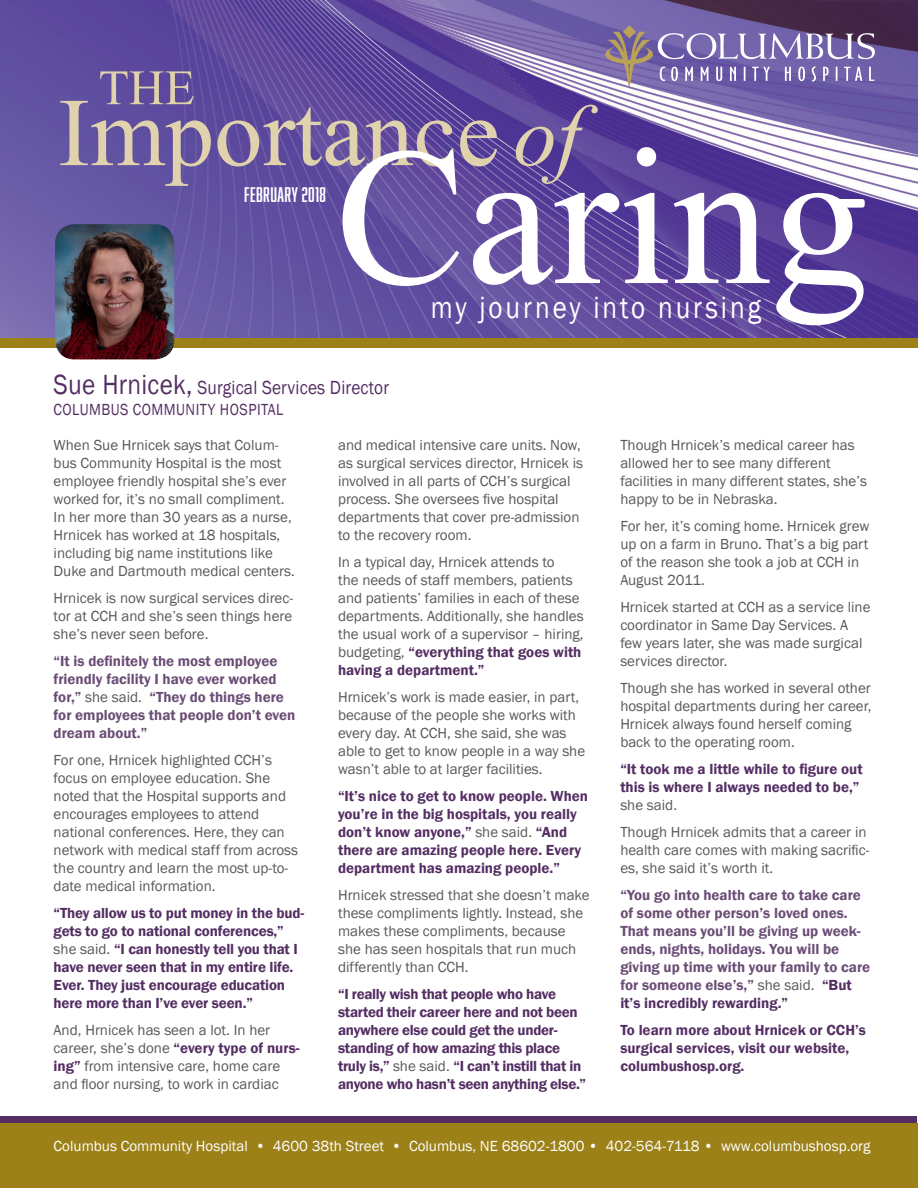
<style>
.page{position:relative;width:918px;height:1188px;background:#fff}
.page>*{position:absolute;margin:0;border:0;box-sizing:border-box;transform-origin:0 0}
.t1{font:31.5px "Franklin Gothic";letter-spacing:.11em;color:#fff;scale:.86 1}
.t2{font:19.5px "Franklin Gothic";letter-spacing:.01em;color:#542e63;scale:.89 1}
.t3{font:19.5px "Abolition Round";letter-spacing:.02em;color:#fff}
.t4{font:16.5px "Franklin Gothic";letter-spacing:.03em;color:#542e63;scale:.89 1}
.t5{font:15px/18px "Franklin Gothic";color:#57585a}
.t6{font:600 15px/18px "Franklin Gothic";letter-spacing:-.01em;color:#542e63}
.t7{font:600 15px/18px "Franklin Gothic";color:#6b4d76}
.t8{font:15px "Franklin Gothic";color:#fff}
.s1{font-size:28.5px}
.s2{font-weight:400;color:#57585a}
.s3{font-weight:600;color:#542e63}
.s4{color:#542e63}
</style>
<div class="page">
<svg style="left:1px;top:1117px;width:916px;height:7px;fill:#542e63"></svg>
<div style="left:0;top:338px;width:918px;height:10px;background:#9c8118"></div>
<img style="left:0;top:0;width:918px;height:338px">
<img style="left:656px;top:27px;width:218px;height:59px">
<img style="left:605px;top:26px;width:47px;height:59px">
<div style="left:0;top:1124px;width:918px;height:64px;background:#9c8118"></div>
<svg style="left:60px;top:101px;width:538px;height:85px;fill:#6150a0"></svg>
<svg style="left:100px;top:71px;width:94px;height:33px"></svg>
<svg style="left:343px;top:147px;width:522px;height:178px"></svg>
<img style="left:55px;top:224px;width:119px;height:135px">
<p class="t3" style="left:244px;top:183px;width:83px">FEBRUARY 2018</p>
<p class="t2" style="left:54px;top:375px;width:378px"><span class="s1">Sue Hrnicek,</span> Surgical Services Director</p>
<p class="t4" style="left:54px;top:400px;width:260px">COLUMBUS COMMUNITY HOSPITAL</p>
<p class="t1" style="left:431px;top:288px;width:385px">my journey into nursing</p>
<p class="t5" style="left:54px;top:437px;width:234px">When Sue Hrnicek says that Colum&shy;bus Community Hospital is the most employee friendly hospital she’s ever worked for, it’s no small compliment.</p>
<p class="t5" style="left:54px;top:509px;width:243px">In her more than 30 years as a nurse, Hrnicek has worked at 18 hospitals, including big name institutions like Duke and Dartmouth medical centers.</p>
<p class="t5" style="left:54px;top:590px;width:241px;text-align:justify">Hrnicek is now surgical services direc&shy;tor at CCH and she’s seen things here she’s never seen before.</p>
<p class="t7" style="left:54px;top:652px;width:243px">“It is definitely the most employee friendly facility I have ever worked for,” <span class="s2">she said.</span> “They do things here for employees that people don’t even dream about.”</p>
<p class="t5" style="left:54px;top:752px;width:246px">For one, Hrnicek highlighted CCH’s focus on employee education. She noted that the Hospital supports and encourages employees to attend national conferences. Here, they can network with medical staff from across the country and learn the most up-to&shy;date medical information.</p>
<p class="t6" style="left:54px;top:904px;width:252px">“They allow us to put money in the bud&shy;gets to go to national conferences,” <span class="s2">she said.</span> “I can honestly tell you that I have never seen that in my entire life.<br>Ever. They just encourage education here more than I’ve ever seen.”</p>
<p class="t5" style="left:54px;top:1022px;width:248px">And, Hrnicek has seen a lot. In her career, she’s done <span class="s3">“every type of nurs&shy;ing”</span> from intensive care, home care and floor nursing, to work in cardiac</p>
<p class="t5" style="left:338px;top:437px;width:247px">and medical intensive care units. Now, as surgical services director, Hrnicek is involved in all parts of CCH’s surgical process. She oversees five hospital departments that cover pre-admission to the recovery room.</p>
<p class="t5" style="left:338px;top:554px;width:247px">In a typical day, Hrnicek attends to<br>the needs of staff members, patients and patients’ families in each of these departments. Additionally, she handles the usual work of a supervisor – hiring, budgeting, <span class="s3">“everything that goes with</span></p>
<p class="t6" style="left:338px;top:661px;width:148px">having a department.”</p>
<p class="t5" style="left:338px;top:689px;width:249px">Hrnicek’s work is made easier, in part, because of the people she works with every day. At CCH, she said, she was able to get to know people in a way she wasn’t able to at larger facilities.</p>
<p class="t6" style="left:338px;top:787px;width:252px">“It’s nice to get to know people. When you’re in the big hospitals, you really don’t know anyone,” <span class="s2">she said.</span> “And there are amazing people here. Every department has amazing people.”</p>
<p class="t5" style="left:338px;top:887px;width:253px">Hrnicek stressed that she doesn’t make these compliments lightly. Instead, she makes these compliments, because she has seen hospitals that run much differently than CCH.</p>
<p class="t6" style="left:338px;top:985px;width:250px">“I really wish that people who have started their career here and not been anywhere else could get the under&shy;standing of how amazing this place truly is,” <span class="s2">she said.</span> “I can’t instill that in anyone who hasn’t seen anything else.”</p>
<p class="t5" style="left:620px;top:437px;width:248px">Though Hrnicek’s medical career has allowed her to see many different facilities in many different states, she’s happy to be in Nebraska.</p>
<p class="t5" style="left:620px;top:518px;width:250px">For her, it’s coming home. Hrnicek grew up on a farm in Bruno. That’s a big part of the reason she took a job at CCH in<br>August 2011.</p>
<p class="t5" style="left:620px;top:599px;width:252px">Hrnicek started at CCH as a service line coordinator in Same Day Services. A few years later, she was made surgical services director.</p>
<p class="t5" style="left:620px;top:680px;width:253px">Though she has worked in several other hospital departments during her career, Hrnicek always found herself coming back to the operating room.</p>
<p class="t6" style="left:620px;top:760px;width:244px">“It took me a little while to figure out this is where I always needed to be,” <span class="s2">she said.</span></p>
<p class="t5" style="left:620px;top:824px;width:251px">Though Hrnicek admits that a career in health care comes with making sacrific&shy;es, she said it’s worth it.</p>
<p class="t7" style="left:620px;top:886px;width:251px">“You go into health care to take care of some other person’s loved ones.<br>That means you’ll be giving up week&shy;ends, nights, holidays. You will be giving up time with your family to care for someone else’s,” <span class="s2">she said.</span> <span class="s4">“But it’s incredibly rewarding.”</span></p>
<p class="t6" style="left:620px;top:1021px;width:247px">To learn more about Hrnicek or CCH’s surgical services, visit our website, columbushosp.org.</p>
<p class="t8" style="left:54px;top:1136px;width:818px">Columbus Community Hospital • 4600 38th Street • Columbus, NE 68602-1800 • 402-564-7118 • www.columbushosp.org</p>
</div>
